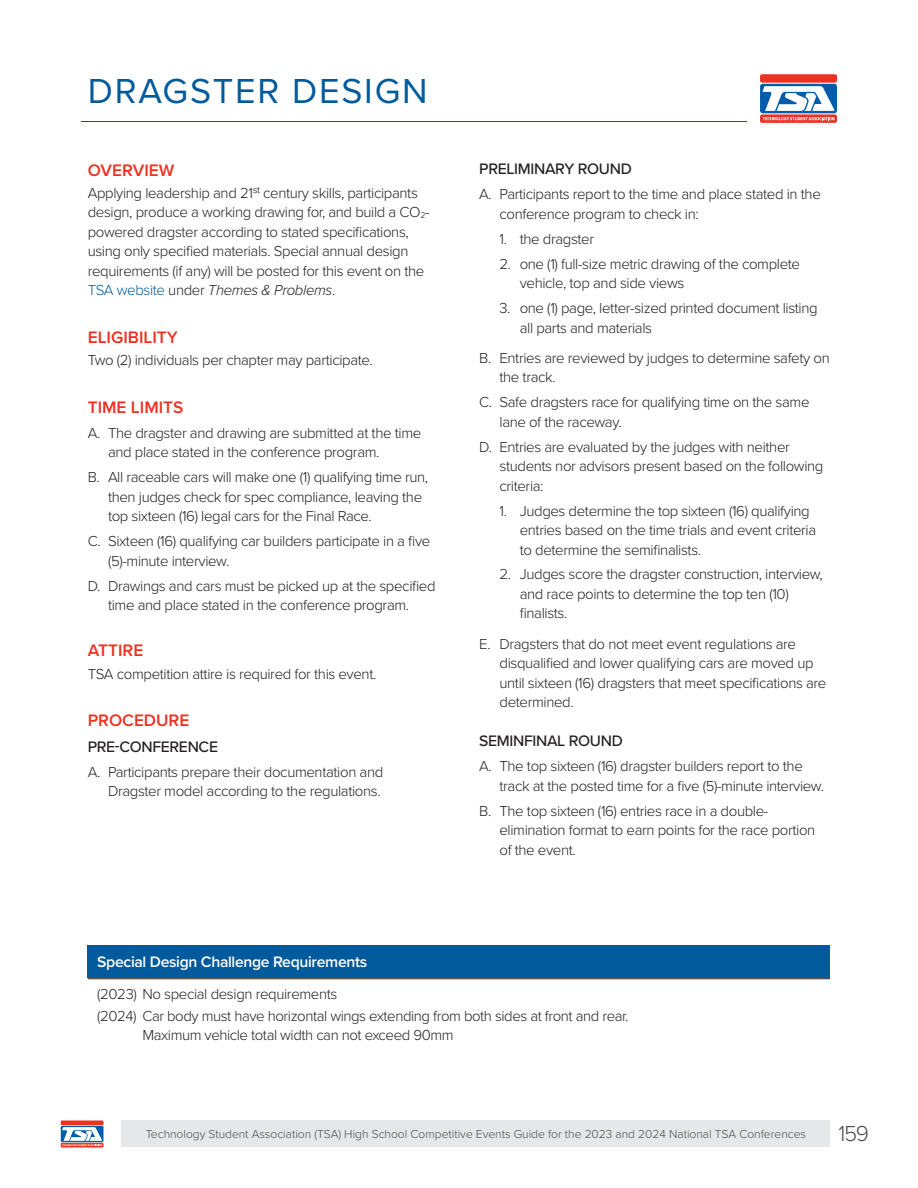
<style>
.page{position:relative;width:918px;height:1188px;background:#fff}
.page>*{position:absolute;margin:0;border:0;box-sizing:border-box;transform-origin:0 0}
.Header_Event{font:36px "Proxima Nova";letter-spacing:.05em;color:#005a9c}
.t1{font:300 22.5px "Proxima Nova";color:#4b4c4d}
.Subhead{font:600 17.25px "Proxima Nova";color:#ef3122}
.Sub-Subhead{font:600 15.75px "Proxima Nova";letter-spacing:-.02em;color:#fff}
.Sub-Subhead-2{font:500 15.75px "Proxima Nova";letter-spacing:-.02em;color:#231f20}
.Sub-Subhead_-_1st_In{font:500 15.75px "Proxima Nova";letter-spacing:-.02em;color:#231f20}
.Body_Copy{font:300 15px/19.5px "Proxima Nova";letter-spacing:-.025em;color:#231f20}
.t2{font:300 12px "Proxima Nova";color:#4b4c4d}
.s1{font-size:8.7px}
.s2{color:#005a9c}
.s3{font-style:italic}
</style>
<div class="page">
<div style="left:122px;top:1120px;width:708px;height:28px;background:#e6e7e9"></div>
<div style="left:61px;top:1120px;width:43px;height:28px;background:#cdbfcb"></div>
<div style="left:61px;top:1143px;width:42px;height:5px;background:#ef3122"></div>
<div style="left:61px;top:1126px;width:43px;height:16px;background:#015dab;border-radius:2px"></div>
<hr style="left:61px;top:1121px;width:42px;height:4px;background:#ef3122">
<svg style="left:62px;top:1127px;width:40px;height:19px"></svg>
<hr style="left:81px;top:121px;width:666px;height:1px;background:#005a9c">
<svg style="left:760px;top:114px;width:77px;height:9px"></svg>
<div style="left:760px;top:84px;width:77px;height:29px;background:#015dab;border-radius:3px"></div>
<svg style="left:762px;top:86px;width:73px;height:25px"></svg>
<div style="left:760px;top:74px;width:77px;height:9px;background:#ef3122;border-radius:2px"></div>
<svg style="left:763px;top:117px;width:71px;height:3px"></svg>
<div style="left:88px;top:945px;width:742px;height:34px;background:#005a9c"></div>
<hr style="left:88px;top:978px;width:742px;height:1px;background:#231f20">
<p class="Header_Event" style="left:88px;top:64px;width:341px">DRAGSTER DESIGN</p>
<p class="Subhead" style="left:88px;top:157px;width:88px">OVERVIEW</p>
<p class="Body_Copy" style="left:88px;top:182px;width:343px">Applying leadership and 21st century skills, participants design, produce a working drawing for, and build a CO<span class="s1">2</span>- powered dragster according to stated specifications, using only specified materials. Special annual design requirements (if any) will be posted for this event on the <span class="s2">TSA website</span> under <span class="s3">Themes &amp; Problems</span>.</p>
<p class="Subhead" style="left:88px;top:324px;width:92px">ELIGIBILITY</p>
<p class="Body_Copy" style="left:88px;top:350px;width:287px">Two (2) individuals per chapter may participate.</p>
<p class="Subhead" style="left:88px;top:394px;width:97px">TIME LIMITS</p>
<p class="Body_Copy" style="left:108px;top:422px;width:315px;text-indent:-20px">A. The dragster and drawing are submitted at the time and place stated in the conference program.</p>
<p class="Body_Copy" style="left:108px;top:467px;width:322px;text-indent:-20px">B. All raceable cars will make one (1) qualifying time run, then judges check for spec compliance, leaving the top sixteen (16) legal cars for the Final Race.</p>
<p class="Body_Copy" style="left:108px;top:531px;width:324px;text-indent:-20px">C. Sixteen (16) qualifying car builders participate in a five (5)-minute interview.</p>
<p class="Body_Copy" style="left:88px;top:575px;width:349px;text-align:center">D. Drawings and cars must be picked up at the specified time and place stated in the conference program.</p>
<p class="Subhead" style="left:88px;top:638px;width:57px">ATTIRE</p>
<p class="Body_Copy" style="left:88px;top:663px;width:290px">TSA competition attire is required for this event.</p>
<p class="Subhead" style="left:88px;top:708px;width:103px">PROCEDURE</p>
<p class="Sub-Subhead_-_1st_In" style="left:88px;top:735px;width:132px">PRE-CONFERENCE</p>
<p class="Body_Copy" style="left:88px;top:761px;width:297px;text-align:right">A. Participants prepare their documentation and<br>Dragster model according to the regulations.</p>
<p class="Sub-Subhead-2" style="left:479px;top:157px;width:154px">PRELIMINARY ROUND</p>
<p class="Body_Copy" style="left:500px;top:184px;width:323px;text-indent:-20px">A. Participants report to the time and place stated in the conference program to check in:</p>
<p class="Body_Copy" style="left:500px;top:228px;width:96px">1. the dragster</p>
<p class="Body_Copy" style="left:520px;top:253px;width:282px;text-indent:-20px">2. one (1) full-size metric drawing of the complete vehicle, top and side views</p>
<p class="Body_Copy" style="left:520px;top:297px;width:299px;text-indent:-20px">3. one (1) page, letter-sized printed document listing all parts and materials</p>
<p class="Body_Copy" style="left:500px;top:347px;width:332px;text-indent:-20px">B. Entries are reviewed by judges to determine safety on the track.</p>
<p class="Body_Copy" style="left:500px;top:392px;width:312px;text-indent:-20px">C. Safe dragsters race for qualifying time on the same lane of the raceway.</p>
<p class="Body_Copy" style="left:500px;top:436px;width:326px;text-indent:-20px">D. Entries are evaluated by the judges with neither students nor advisors present based on the following criteria:</p>
<p class="Body_Copy" style="left:520px;top:500px;width:298px;text-indent:-20px">1. Judges determine the top sixteen (16) qualifying entries based on the time trials and event criteria to determine the semifinalists.</p>
<p class="Body_Copy" style="left:520px;top:564px;width:305px;text-indent:-20px">2. Judges score the dragster construction, interview, and race points to determine the top ten (10) finalists.</p>
<p class="Body_Copy" style="left:500px;top:633px;width:328px;text-indent:-20px">E. Dragsters that do not meet event regulations are disqualified and lower qualifying cars are moved up until sixteen (16) dragsters that meet specifications are determined.</p>
<p class="Sub-Subhead-2" style="left:479px;top:729px;width:145px">SEMINFINAL ROUND</p>
<p class="Body_Copy" style="left:500px;top:756px;width:326px;text-indent:-20px">A. The top sixteen (16) dragster builders report to the track at the posted time for a five (5)-minute interview.</p>
<p class="Body_Copy" style="left:500px;top:800px;width:317px;text-indent:-20px">B. The top sixteen (16) entries race in a double&shy;elimination format to earn points for the race portion of the event.</p>
<p class="Sub-Subhead" style="left:97px;top:950px;width:272px">Special Design Challenge Requirements</p>
<p class="Body_Copy" style="left:97px;top:983px;width:242px">(2023) No special design requirements</p>
<p class="Body_Copy" style="left:142px;top:1005px;width:488px;text-indent:-45px">(2024) Car body must have horizontal wings extending from both sides at front and rear.<br>Maximum vehicle total width can not exceed 90mm</p>
<p class="t2" style="left:146px;top:1125px;width:662px">Technology Student Association (TSA) High School Competitive Events Guide for the 2023 and 2024 National TSA Conferences</p>
<h2 class="t1" style="left:839px;top:1117px;width:32px">159</h2>
</div>
